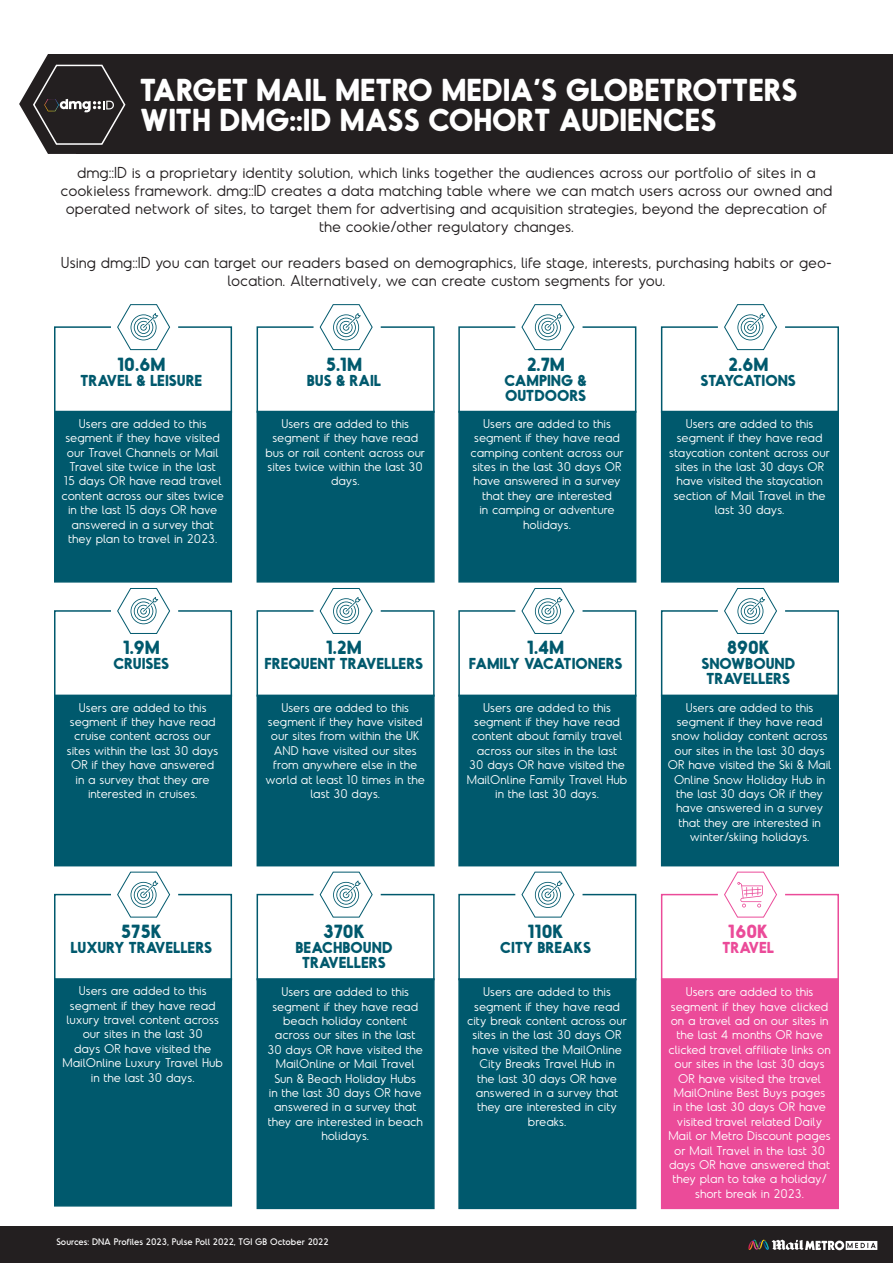
<style>
.page{position:relative;width:893px;height:1263px;background:#fff}
.page>*{position:absolute;margin:0;border:0;box-sizing:border-box;transform-origin:0 0}
.t1{font:700 30px "Odudo Soft";color:#fff}
.t2{font:700 18px "Odudo Soft";color:#00596d}
.t3{font:700 18px "Odudo Soft";color:#eb4b99}
.t4{font:300 15px/18px "Odudo Soft";color:#231f20;text-align:center}
.t5{font:700 15px "Odudo Soft";color:#00596d}
.t6{font:700 15px "Odudo Soft";letter-spacing:-.02em;color:#00596d}
.t7{font:700 15px "Odudo Soft";color:#eb4b99}
.t8{font:300 12px/14.4px "Odudo Soft";color:#fff;text-align:center}
.t9{font:9px "Odudo Soft";color:#fff}
</style>
<div class="page">
<div style="left:77px;top:54px;width:816px;height:100px;background:#231f20"></div>
<svg style="left:19px;top:54px;width:107px;height:100px"></svg>
<svg style="left:54px;top:304px;width:179px;height:110px"></svg>
<div style="left:54px;top:411px;width:178px;height:172px;background:#00596d"></div>
<svg style="left:256px;top:304px;width:179px;height:110px"></svg>
<div style="left:257px;top:411px;width:178px;height:172px;background:#00596d;border:2px solid #00596d"></div>
<svg style="left:458px;top:304px;width:179px;height:110px"></svg>
<div style="left:458px;top:411px;width:178px;height:172px;background:#00596d;border:2px solid #00596d"></div>
<svg style="left:660px;top:304px;width:179px;height:110px"></svg>
<div style="left:661px;top:411px;width:178px;height:172px;background:#00596d"></div>
<svg style="left:54px;top:588px;width:179px;height:109px"></svg>
<div style="left:54px;top:695px;width:178px;height:171px;background:#00596d"></div>
<svg style="left:256px;top:588px;width:179px;height:109px"></svg>
<div style="left:257px;top:695px;width:178px;height:171px;background:#00596d"></div>
<svg style="left:458px;top:588px;width:179px;height:109px"></svg>
<div style="left:458px;top:695px;width:178px;height:171px;background:#00596d"></div>
<svg style="left:660px;top:588px;width:179px;height:109px"></svg>
<div style="left:661px;top:695px;width:178px;height:171px;background:#00596d"></div>
<svg style="left:54px;top:871px;width:179px;height:110px"></svg>
<div style="left:54px;top:978px;width:178px;height:228px;background:#00596d"></div>
<div style="left:0;top:1227px;width:893px;height:36px;background:#231f20"></div>
<svg style="left:748px;top:1239px;width:129px;height:11px"></svg>
<svg style="left:256px;top:871px;width:179px;height:110px"></svg>
<div style="left:257px;top:978px;width:178px;height:231px;background:#00596d;border:2px solid #00596d"></div>
<svg style="left:458px;top:871px;width:179px;height:110px"></svg>
<div style="left:458px;top:978px;width:178px;height:231px;background:#00596d;border:2px solid #00596d"></div>
<div style="left:661px;top:978px;width:178px;height:231px;background:#eb4b99"></div>
<svg style="left:660px;top:871px;width:179px;height:110px"></svg>
<p class="t1" style="left:140px;top:70px;width:659px">TARGET MAIL METRO MEDIA’S GLOBETROTTERS</p>
<p class="t1" style="left:140px;top:100px;width:578px">WITH DMG::ID MASS COHORT AUDIENCES</p>
<p class="t4" style="left:61px;top:163px;width:773px">dmg::ID is a proprietary identity solution, which links together the audiences across our portfolio of sites in a cookieless framework. dmg::ID creates a data matching table where we can match users across our owned and operated network of sites, to target them for advertising and acquisition strategies, beyond the deprecation of the cookie/other regulatory changes.</p>
<p class="t4" style="left:61px;top:253px;width:772px">Using dmg::ID you can target our readers based on demographics, life stage, interests, purchasing habits or geo&shy;location. Alternatively, we can create custom segments for you.</p>
<p class="t2" style="left:117px;top:352px;width:49px">10.6M</p>
<p class="t5" style="left:80px;top:370px;width:123px">TRAVEL &amp; LEISURE</p>
<p class="t8" style="left:62px;top:416px;width:164px">Users are added to this segment if they have visited our Travel Channels or Mail<br>Travel site twice in the last<br>15 days OR have read travel content across our sites twice in the last 15 days OR have answered in a survey that they plan to travel in 2023.</p>
<p class="t2" style="left:123px;top:636px;width:38px">1.9M</p>
<p class="t5" style="left:113px;top:654px;width:58px">CRUISES</p>
<p class="t8" style="left:67px;top:700px;width:153px">Users are added to this segment if they have read cruise content across our sites within the last 30 days<br>OR if they have answered in a survey that they are interested in cruises.</p>
<p class="t2" style="left:326px;top:352px;width:38px">5.1M</p>
<p class="t5" style="left:307px;top:370px;width:76px">BUS &amp; RAIL</p>
<p class="t8" style="left:265px;top:416px;width:161px">Users are added to this segment if they have read bus or rail content across our sites twice within the last 30 days.</p>
<p class="t2" style="left:326px;top:636px;width:37px">1.2M</p>
<p class="t5" style="left:265px;top:654px;width:160px">FREQUENT TRAVELLERS</p>
<p class="t8" style="left:266px;top:700px;width:161px">Users are added to this segment if they have visited our sites from within the UK<br>AND have visited our sites from anywhere else in the world at least 10 times in the last 30 days.</p>
<p class="t2" style="left:121px;top:920px;width:43px">575K</p>
<p class="t5" style="left:70px;top:938px;width:143px">LUXURY TRAVELLERS</p>
<p class="t8" style="left:63px;top:983px;width:162px">Users are added to this segment if they have read luxury travel content across our sites in the last 30<br>days OR have visited the<br>MailOnline Luxury Travel Hub in the last 30 days.</p>
<p class="t2" style="left:323px;top:920px;width:43px">370K</p>
<p class="t5" style="left:295px;top:938px;width:98px">BEACHBOUND</p>
<p class="t5" style="left:302px;top:953px;width:85px">TRAVELLERS</p>
<p class="t8" style="left:267px;top:984px;width:157px">Users are added to this segment if they have read beach holiday content across our sites in the last<br>30 days OR have visited the<br>MailOnline or Mail Travel<br>Sun &amp; Beach Holiday Hubs<br>in the last 30 days OR have answered in a survey that they are interested in beach holidays.</p>
<p class="t9" style="left:56px;top:1236px;width:274px">Sources: DNA Profiles 2023, Pulse Poll 2022, TGI GB October 2022</p>
<p class="t2" style="left:527px;top:352px;width:40px">2.7M</p>
<p class="t5" style="left:505px;top:370px;width:84px">CAMPING &amp;</p>
<p class="t5" style="left:505px;top:385px;width:83px">OUTDOORS</p>
<p class="t8" style="left:471px;top:416px;width:155px">Users are added to this segment if they have read camping content across our sites in the last 30 days OR have answered in a survey that they are interested<br>in camping or adventure holidays.</p>
<p class="t2" style="left:728px;top:352px;width:42px">2.6M</p>
<p class="t6" style="left:701px;top:370px;width:97px">STAYCATIONS</p>
<p class="t8" style="left:669px;top:416px;width:163px">Users are added to this segment if they have read staycation content across our sites in the last 30 days OR have visited the staycation section of Mail Travel in the last 30 days.</p>
<p class="t2" style="left:527px;top:636px;width:39px">1.4M</p>
<p class="t5" style="left:469px;top:654px;width:155px">FAMILY VACATIONERS</p>
<p class="t8" style="left:467px;top:700px;width:162px">Users are added to this segment if they have read content about family travel across our sites in the last<br>30 days OR have visited the<br>MailOnline Family Travel Hub in the last 30 days.</p>
<p class="t2" style="left:528px;top:920px;width:37px">110K</p>
<p class="t5" style="left:500px;top:938px;width:92px">CITY BREAKS</p>
<p class="t8" style="left:467px;top:984px;width:162px">Users are added to this segment if they have read city break content across our sites in the last 30 days OR have visited the MailOnline<br>City Breaks Travel Hub in<br>the last 30 days OR have answered in a survey that they are interested in city breaks.</p>
<p class="t2" style="left:727px;top:636px;width:45px">890K</p>
<p class="t5" style="left:701px;top:654px;width:95px">SNOWBOUND</p>
<p class="t5" style="left:706px;top:669px;width:85px">TRAVELLERS</p>
<p class="t8" style="left:668px;top:700px;width:165px">Users are added to this segment if they have read snow holiday content across our sites in the last 30 days<br>OR have visited the Ski &amp; Mail<br>Online Snow Holiday Hub in the last 30 days OR if they have answered in a survey that they are interested in winter/skiing holidays.</p>
<p class="t3" style="left:728px;top:920px;width:42px">160K</p>
<p class="t7" style="left:722px;top:938px;width:53px">TRAVEL</p>
<p class="t8" style="left:668px;top:984px;width:164px">Users are added to this segment if they have clicked on a travel ad on our sites in the last 4 months OR have clicked travel affiliate links on our sites in the last 30 days<br>OR have visited the travel<br>MailOnline Best Buys pages in the last 30 days OR have visited travel related Daily<br>Mail or Metro Discount pages or Mail Travel in the last 30 days OR have answered that they plan to take a holiday/ short break in 2023.</p>
</div>
